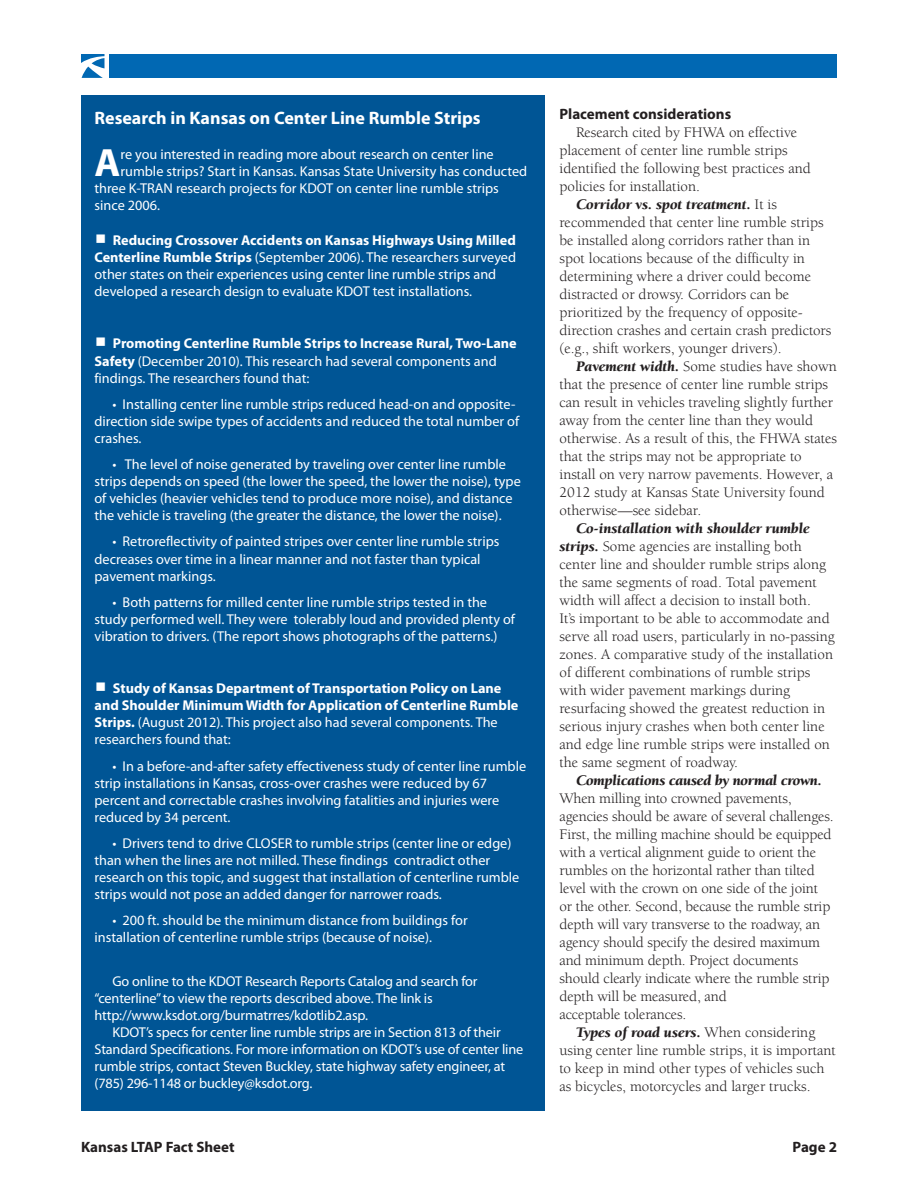
<style>
.page{position:relative;width:918px;height:1188px;background:#fff}
.page>*{position:absolute;margin:0;border:0;box-sizing:border-box;transform-origin:0 0}
.t1{font:700 39.6px "Myriad Pro";color:#fff}
.t2{font:700 18px "Myriad Pro";color:#fff}
.t3{font:15px/18px "Berkeley Std";color:#231f20}
.t4{font:700 15px "Myriad Pro";color:#231f20}
.t5{font:14.25px/17.1px "Myriad Pro";color:#fff}
.t6{font:700 14.25px/17.1px "Myriad Pro";color:#fff}
.s1{font-family:"Letter Gothic Std";font-size:21px}
.s2{font-weight:700}
.s3{font-family:"Letter Gothic Std";font-weight:400;font-size:21px}
.s4{font-weight:400}
.s5{font-weight:900;font-style:italic}
</style>
<div class="page">
<svg style="left:81px;top:54px;width:23px;height:24px"></svg>
<div style="left:110px;top:54px;width:727px;height:24px;background:#0168b3"></div>
<div style="left:81px;top:95px;width:463px;height:1016px;background:#005595"></div>
<p class="t2" style="left:94px;top:107px;width:388px">Research in Kansas on Center Line Rumble Strips</p>
<p class="t1" style="left:94px;top:137px;width:27px">A</p>
<p class="t5" style="left:120px;top:145px;width:375px">re you interested in reading more about research on center line</p>
<p class="t5" style="left:120px;top:162px;width:408px">rumble strips? Start in Kansas. Kansas State University has conducted</p>
<p class="t5" style="left:94px;top:179px;width:406px">three K-TRAN research projects for KDOT on center line rumble strips</p>
<p class="t5" style="left:94px;top:196px;width:67px">since 2006.</p>
<p class="t5" style="left:94px;top:231px;width:423px"><span class="s1">■</span> <span class="s2">Reducing Crossover Accidents on Kansas Highways Using Milled Centerline Rumble Strips</span> (September 2006). The researchers surveyed other states on their experiences using center line rumble strips and developed a research design to evaluate KDOT test installations.</p>
<p class="t5" style="left:94px;top:335px;width:424px"><span class="s1">■</span> <span class="s2">Promoting Centerline Rumble Strips to Increase Rural, Two-Lane<br>Safety</span> (December 2010). This research had several components and findings. The researchers found that:</p>
<p class="t5" style="left:94px;top:395px;width:426px;text-indent:18px">• Installing center line rumble strips reduced head-on and opposite&shy;direction side swipe types of accidents and reduced the total number of crashes.</p>
<p class="t5" style="left:94px;top:456px;width:428px;text-indent:18px">• The level of noise generated by traveling over center line rumble strips depends on speed (the lower the speed, the lower the noise), type of vehicles (heavier vehicles tend to produce more noise), and distance the vehicle is traveling (the greater the distance, the lower the noise).</p>
<p class="t5" style="left:94px;top:533px;width:406px;text-indent:18px">• Retroreflectivity of painted stripes over center line rumble strips decreases over time in a linear manner and not faster than typical pavement markings.</p>
<p class="t5" style="left:94px;top:593px;width:422px;text-indent:18px">• Both patterns for milled center line rumble strips tested in the study performed well. They were tolerably loud and provided plenty of vibration to drivers. (The report shows photographs of the patterns.)</p>
<p class="t6" style="left:94px;top:679px;width:425px"><span class="s3">■</span> Study of Kansas Department of Transportation Policy on Lane and Shoulder Minimum Width for Application of Centerline Rumble Strips. <span class="s4">(August 2012). This project also had several components. The researchers found that:</span></p>
<p class="t5" style="left:94px;top:757px;width:433px;text-indent:18px">• In a before-and-after safety effectiveness study of center line rumble strip installations in Kansas, cross-over crashes were reduced by 67 percent and correctable crashes involving fatalities and injuries were reduced by 34 percent.</p>
<p class="t5" style="left:94px;top:834px;width:426px;text-indent:18px">• Drivers tend to drive CLOSER to rumble strips (center line or edge) than when the lines are not milled. These findings contradict other research on this topic, and suggest that installation of centerline rumble strips would not pose an added danger for narrower roads.</p>
<p class="t5" style="left:94px;top:912px;width:375px;text-indent:18px">• 200 ft. should be the minimum distance from buildings for installation of centerline rumble strips (because of noise).</p>
<p class="t5" style="left:94px;top:972px;width:385px;text-indent:18px">Go online to the KDOT Research Reports Catalog and search for “centerline” to view the reports described above. The link is</p>
<p class="t5" style="left:94px;top:1006px;width:275px">http://www.ksdot.org/burmatrres/kdotlib2.asp.</p>
<p class="t5" style="left:94px;top:1023px;width:430px;text-indent:18px">KDOT’s specs for center line rumble strips are in Section 813 of their Standard Specifications. For more information on KDOT’s use of center line rumble strips, contact Steven Buckley, state highway safety engineer, at (785) 296-1148 or buckley@ksdot.org.</p>
<p class="t4" style="left:560px;top:104px;width:173px">Placement considerations</p>
<p class="t3" style="left:560px;top:124px;width:253px;text-indent:16px">Research cited by FHWA on effective placement of center line rumble strips identified the following best practices and policies for installation.</p>
<p class="t3" style="left:560px;top:196px;width:273px;text-indent:16px"><span class="s5">Corridor vs. spot treatment.</span> It is recommended that center line rumble strips be installed along corridors rather than in spot locations because of the difficulty in determining where a driver could become distracted or drowsy. Corridors can be prioritized by the frequency of opposite&shy;direction crashes and certain crash predictors (e.g., shift workers, younger drivers).</p>
<p class="t3" style="left:560px;top:358px;width:279px;text-indent:16px"><span class="s5">Pavement width.</span> Some studies have shown that the presence of center line rumble strips can result in vehicles traveling slightly further away from the center line than they would otherwise. As a result of this, the FHWA states that the strips may not be appropriate to install on very narrow pavements. However, a 2012 study at Kansas State University found otherwise—see sidebar.</p>
<p class="t3" style="left:560px;top:520px;width:277px;text-indent:16px"><span class="s5">Co-installation with shoulder rumble strips.</span> Some agencies are installing both center line and shoulder rumble strips along the same segments of road. Total pavement width will affect a decision to install both.<br>It’s important to be able to accommodate and serve all road users, particularly in no-passing zones. A comparative study of the installation of different combinations of rumble strips with wider pavement markings during resurfacing showed the greatest reduction in serious injury crashes when both center line and edge line rumble strips were installed on the same segment of roadway.</p>
<p class="t3" style="left:560px;top:772px;width:276px;text-indent:16px"><span class="s5">Complications caused by normal crown.<br></span>When milling into crowned pavements, agencies should be aware of several challenges.<br>First, the milling machine should be equipped with a vertical alignment guide to orient the rumbles on the horizontal rather than tilted level with the crown on one side of the joint or the other. Second, because the rumble strip depth will vary transverse to the roadway, an agency should specify the desired maximum and minimum depth. Project documents should clearly indicate where the rumble strip depth will be measured, and</p>
<p class="t3" style="left:560px;top:1006px;width:128px">acceptable tolerances.</p>
<p class="t3" style="left:560px;top:1024px;width:278px;text-indent:16px"><span class="s5">Types of road users.</span> When considering using center line rumble strips, it is important to keep in mind other types of vehicles such as bicycles, motorcycles and larger trucks.</p>
<p class="t4" style="left:81px;top:1137px;width:155px">Kansas LTAP Fact Sheet</p>
<p class="t4" style="left:793px;top:1137px;width:46px">Page 2</p>
</div>
